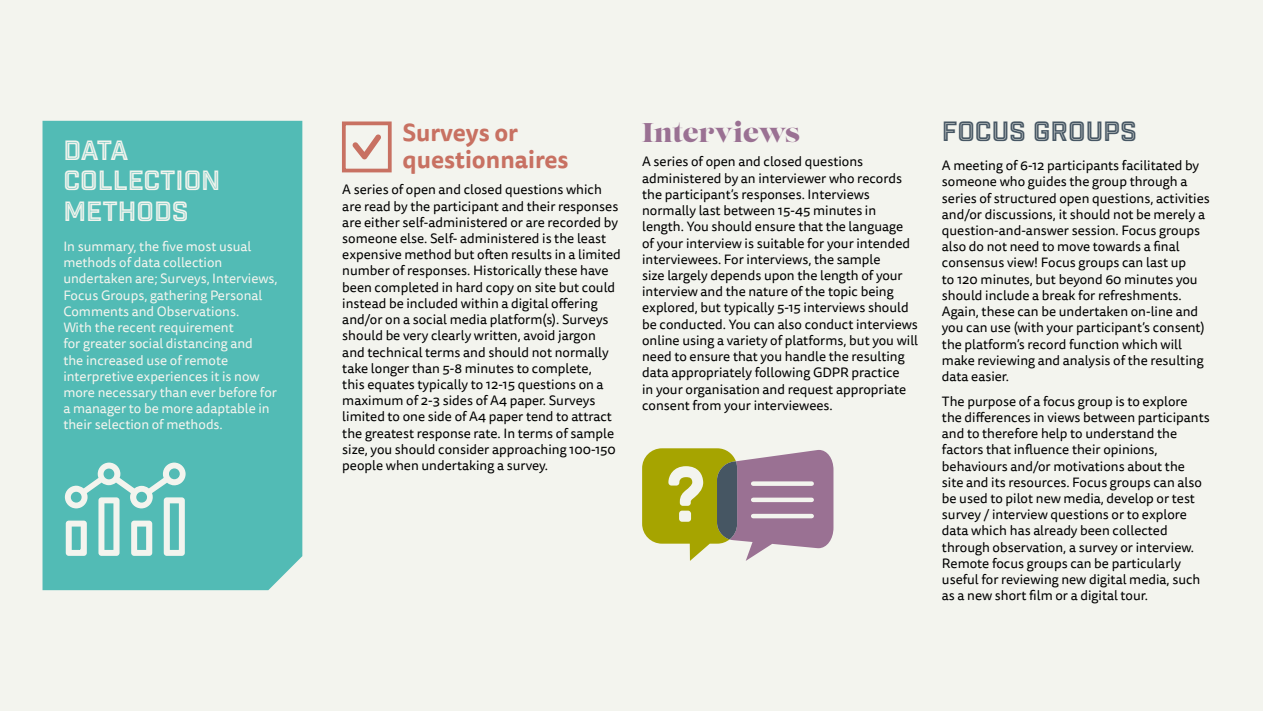
<style>
.page{position:relative;width:1263px;height:711px;background:#fff}
.page>*{position:absolute;margin:0;border:0;box-sizing:border-box;transform-origin:0 0}
.Headings{font:27px/30px "Industry Inc Inline";color:#f3f4ee}
.Headings-2{font:27px "Industry Inc Inline";color:#465663}
.Heading_2{font:27px "Lust";color:#9a7193}
.Heading_2-2{font:700 24px/27px "Tisa Sans Pro";color:#c87162}
.Body{font:13.5px/16.2px "Tisa Sans Pro";color:#000}
.Body-2{font:13.5px/16.2px "Tisa Sans Pro";color:#f3f4ee}
</style>
<div class="page">
<div style="left:0;top:0;width:1263px;height:710px;background:#f3f4ee"></div>
<div style="left:43px;top:121px;width:259px;height:468px;background:#52bbb5"></div>
<svg style="left:63px;top:460px;width:125px;height:97px"></svg>
<svg style="left:352px;top:134px;width:29px;height:25px"></svg>
<div style="left:342px;top:121px;width:50px;height:51px;border:4px solid #c87162"></div>
<svg style="left:642px;top:448px;width:191px;height:112px"></svg>
<div style="left:679px;top:510px;width:12px;height:11px;background:#f3f4ee;border-radius:3px"></div>
<svg style="left:753px;top:481px;width:59px;height:4px"></svg>
<svg style="left:753px;top:497px;width:59px;height:4px"></svg>
<div style="left:753px;top:513px;width:59px;height:5px;background:#f3f4ee"></div>
<p class="Headings" style="left:63px;top:137px;width:159px">DATA<br>COLLECTION<br>METHODS</p>
<p class="Body-2" style="left:63px;top:238px;width:216px">In summary, the five most usual methods of data collection undertaken are; Surveys, Interviews,<br>Focus Groups, gathering Personal<br>Comments and Observations.<br>With the recent requirement<br>for greater social distancing and<br>the increased use of remote interpretive experiences it is now more necessary than ever before for a manager to be more adaptable in their selection of methods.</p>
<p class="Heading_2-2" style="left:402px;top:119px;width:168px">Surveys or questionnaires</p>
<p class="Body" style="left:342px;top:182px;width:280px">A series of open and closed questions which are read by the participant and their responses are either self-administered or are recorded by someone else. Self- administered is the least expensive method but often results in a limited number of responses. Historically these have been completed in hard copy on site but could instead be included within a digital offering and/or on a social media platform(s). Surveys should be very clearly written, avoid jargon and technical terms and should not normally take longer than 5-8 minutes to complete,<br>this equates typically to 12-15 questions on a maximum of 2-3 sides of A4 paper. Surveys limited to one side of A4 paper tend to attract the greatest response rate. In terms of sample size, you should consider approaching 100-150 people when undertaking a survey.</p>
<p class="Heading_2" style="left:642px;top:116px;width:160px">Interviews</p>
<p class="Body" style="left:642px;top:154px;width:278px">A series of open and closed questions administered by an interviewer who records the participant’s responses. Interviews normally last between 15-45 minutes in length. You should ensure that the language of your interview is suitable for your intended interviewees. For interviews, the sample<br>size largely depends upon the length of your interview and the nature of the topic being explored, but typically 5-15 interviews should be conducted. You can also conduct interviews online using a variety of platforms, but you will need to ensure that you handle the resulting data appropriately following GDPR practice<br>in your organisation and request appropriate consent from your interviewees.</p>
<p class="Headings-2" style="left:942px;top:115px;width:197px">FOCUS GROUPS</p>
<p class="Body" style="left:942px;top:157px;width:269px">A meeting of 6-12 participants facilitated by someone who guides the group through a series of structured open questions, activities and/or discussions, it should not be merely a question-and-answer session. Focus groups also do not need to move towards a final consensus view! Focus groups can last up<br>to 120 minutes, but beyond 60 minutes you should include a break for refreshments.<br>Again, these can be undertaken on-line and you can use (with your participant’s consent) the platform’s record function which will make reviewing and analysis of the resulting data easier.</p>
<p class="Body" style="left:942px;top:393px;width:269px">The purpose of a focus group is to explore the differences in views between participants and to therefore help to understand the factors that influence their opinions, behaviours and/or motivations about the site and its resources. Focus groups can also be used to pilot new media, develop or test survey / interview questions or to explore data which has already been collected through observation, a survey or interview.<br>Remote focus groups can be particularly useful for reviewing new digital media, such as a new short film or a digital tour.</p>
</div>
